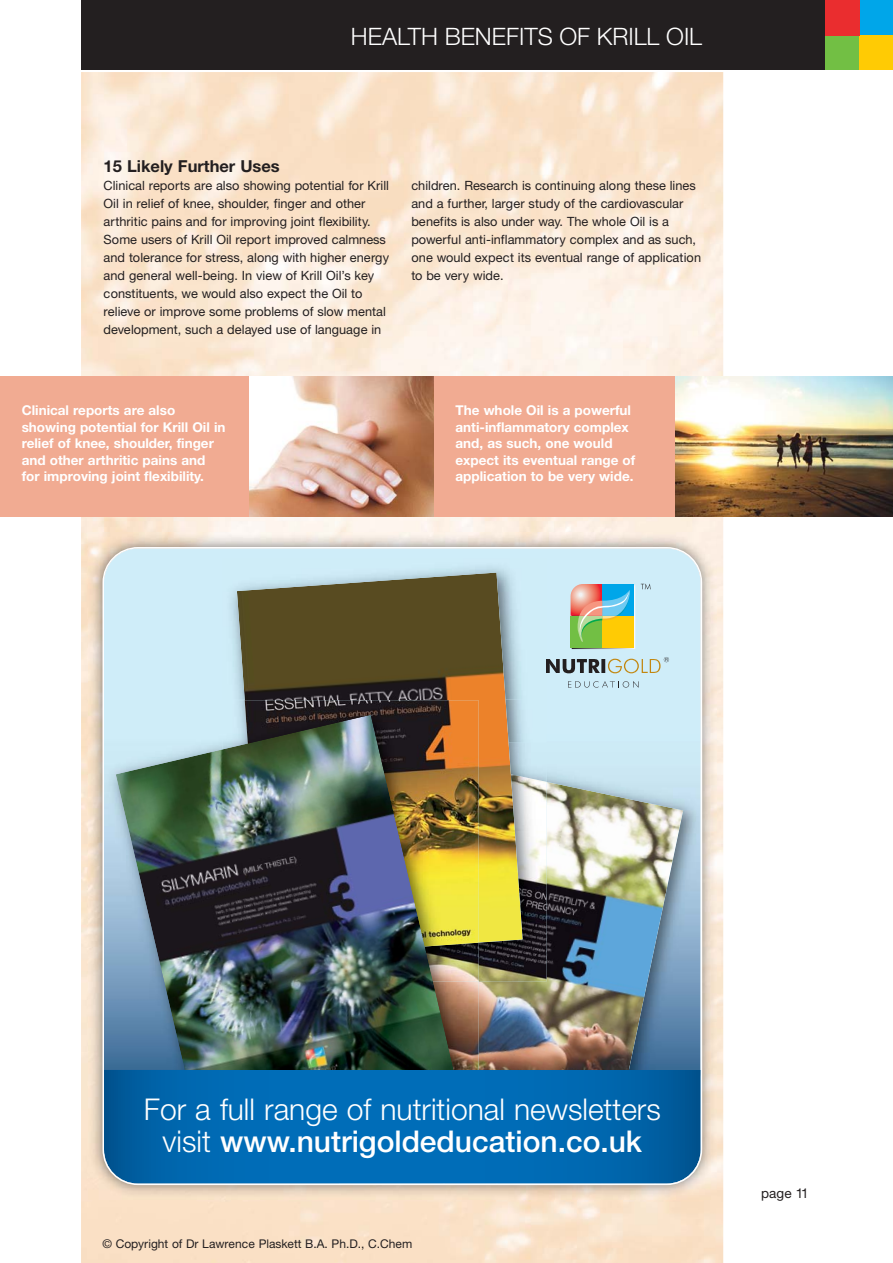
<style>
.page{position:relative;width:893px;height:1263px;background:#fff}
.page>*{position:absolute;margin:0;border:0;box-sizing:border-box;transform-origin:0 0}
.t1{font:300 30px/32.2px "Helvetica Neue";color:#fff;text-align:center}
.t2{font:300 24px "Helvetica Neue";color:#fff}
.t3{font:700 16.5px "Helvetica Neue";color:#231f20}
.t4{font:700 13.5px/16.5px "Helvetica Neue";color:#fff}
.t5{font:13.5px "Helvetica Neue";color:#231f20}
.t6{font:12.75px/18px "Helvetica Neue";color:#231f20}
.t7{font:12px "Helvetica Neue";color:#231f20}
.s1{font-weight:500}
</style>
<div class="page">
<div style="left:81px;top:0;width:812px;height:70px;background:#231f20"></div>
<div style="left:859px;top:0;width:34px;height:36px;background:#00a6e9"></div>
<div style="left:825px;top:36px;width:34px;height:34px;background:#72bf44"></div>
<div style="left:859px;top:36px;width:34px;height:34px;background:#ffcb04"></div>
<div style="left:825px;top:0;width:34px;height:36px;background:#ea2d2f"></div>
<img style="left:88px;top:532px;width:628px;height:667px">
<img style="left:102px;top:547px;width:600px;height:638px">
<img style="left:248px;top:376px;width:186px;height:141px">
<img style="left:674px;top:376px;width:219px;height:141px">
<div style="left:0;top:376px;width:248px;height:141px;background:#f1ab92"></div>
<div style="left:434px;top:376px;width:240px;height:141px;background:#f1ab92"></div>
<h2 class="t2" style="left:351px;top:28px;width:353px">HEALTH BENEFITS OF KRILL OIL</h2>
<p class="t3" style="left:104px;top:160px;width:178px">15 Likely Further Uses</p>
<p class="t6" style="left:104px;top:178px;width:287px">Clinical reports are also showing potential for Krill Oil in relief of knee, shoulder, finger and other arthritic pains and for improving joint flexibility.<br>Some users of Krill Oil report improved calmness and tolerance for stress, along with higher energy and general well-being. In view of Krill Oil’s key constituents, we would also expect the Oil to relieve or improve some problems of slow mental development, such a delayed use of language in</p>
<p class="t6" style="left:411px;top:178px;width:291px">children. Research is continuing along these lines and a further, larger study of the cardiovascular benefits is also under way. The whole Oil is a powerful anti-inflammatory complex and as such, one would expect its eventual range of application to be very wide.</p>
<p class="t4" style="left:22px;top:403px;width:205px">Clinical reports are also showing potential for Krill Oil in relief of knee, shoulder, finger and other arthritic pains and for improving joint flexibility.</p>
<p class="t4" style="left:455px;top:403px;width:181px">The whole Oil is a powerful anti-inflammatory complex and, as such, one would expect its eventual range of application to be very wide.</p>
<h1 class="t1" style="left:144px;top:1095px;width:518px">For a full range of nutritional newsletters visit <span class="s1">www.nutrigoldeducation.co.uk</span></h1>
<p class="t7" style="left:102px;top:1239px;width:311px">© Copyright of Dr Lawrence Plaskett B.A. Ph.D., C.Chem</p>
<p class="t5" style="left:761px;top:1188px;width:49px">page 11</p>
</div>
